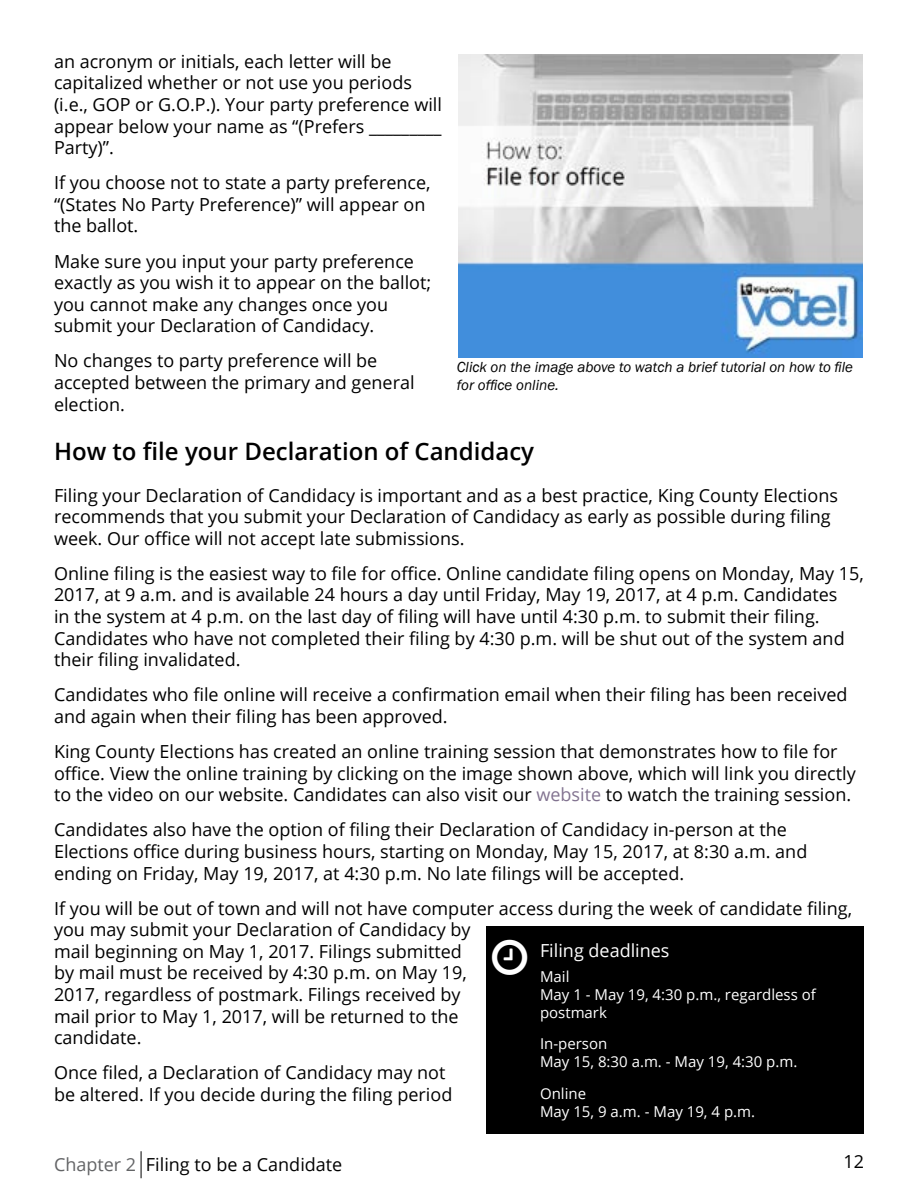
<style>
.page{position:relative;width:918px;height:1188px;background:#fff}
.page>*{position:absolute;margin:0;border:0;box-sizing:border-box;transform-origin:0 0}
.t1{font:600 24px "Open Sans";color:#000}
.t2{font:18px/21.6px "Open Sans";color:#000}
.t3{font:18px "Open Sans";color:#fff}
.t4{font:15px/18px "Open Sans";color:#fff}
.t5{font:italic 15px/18px "Franklin Gothic";color:#000}
.s1{color:#827390}
.s2{color:#636466}
</style>
<div class="page">
<svg style="left:141px;top:1151px;width:1px;height:27px"></svg>
<div style="left:486px;top:926px;width:378px;height:208px;background:#000"></div>
<img style="left:458px;top:54px;width:405px;height:304px">
<p class="t2" style="left:54px;top:50px;width:390px">an acronym or initials, each letter will be capitalized whether or not use you periods (i.e., GOP or G.O.P.). Your party preference will appear below your name as “(Prefers _________ Party)”.</p>
<p class="t2" style="left:54px;top:171px;width:378px">If you choose not to state a party preference, “(States No Party Preference)” will appear on the ballot.</p>
<p class="t2" style="left:54px;top:250px;width:379px">Make sure you input your party preference exactly as you wish it to appear on the ballot; you cannot make any changes once you submit your Declaration of Candidacy.</p>
<p class="t2" style="left:54px;top:350px;width:362px">No changes to party preference will be accepted between the primary and general election.</p>
<h1 class="t1" style="left:54px;top:435px;width:482px">How to file your Declaration of Candidacy</h1>
<p class="t2" style="left:54px;top:484px;width:786px">Filing your Declaration of Candidacy is important and as a best practice, King County Elections recommends that you submit your Declaration of Candidacy as early as possible during filing week. Our office will not accept late submissions.</p>
<p class="t2" style="left:54px;top:562px;width:811px">Online filing is the easiest way to file for office. Online candidate filing opens on Monday, May 15, 2017, at 9 a.m. and is available 24 hours a day until Friday, May 19, 2017, at 4 p.m. Candidates<br>in the system at 4 p.m. on the last day of filing will have until 4:30 p.m. to submit their filing.<br>Candidates who have not completed their filing by 4:30 p.m. will be shut out of the system and their filing invalidated.</p>
<p class="t2" style="left:54px;top:684px;width:795px">Candidates who file online will receive a confirmation email when their filing has been received and again when their filing has been approved.</p>
<p class="t2" style="left:54px;top:740px;width:803px">King County Elections has created an online training session that demonstrates how to file for office. View the online training by clicking on the image shown above, which will link you directly to the video on our website. Candidates can also visit our <span class="s1">website</span> to watch the training session.</p>
<p class="t2" style="left:54px;top:819px;width:755px">Candidates also have the option of filing their Declaration of Candidacy in-person at the<br>Elections office during business hours, starting on Monday, May 15, 2017, at 8:30 a.m. and ending on Friday, May 19, 2017, at 4:30 p.m. No late filings will be accepted.</p>
<p class="t2" style="left:54px;top:897px;width:800px">If you will be out of town and will not have computer access during the week of candidate filing, you may submit your Declaration of Candidacy by<br>mail beginning on May 1, 2017. Filings submitted<br>by mail must be received by 4:30 p.m. on May 19,<br>2017, regardless of postmark. Filings received by<br>mail prior to May 1, 2017, will be returned to the<br>candidate.</p>
<p class="t2" style="left:54px;top:1062px;width:400px">Once filed, a Declaration of Candidacy may not be altered. If you decide during the filing period</p>
<p class="t5" style="left:457px;top:359px;width:398px">Click on the image above to watch a brief tutorial on how to file for office online.</p>
<p class="t3" style="left:540px;top:938px;width:131px">Filing deadlines</p>
<p class="t4" style="left:540px;top:967px;width:277px">Mail<br>May 1 - May 19, 4:30 p.m., regardless of postmark</p>
<p class="t4" style="left:540px;top:1035px;width:259px">In-person<br>May 15, 8:30 a.m. - May 19, 4:30 p.m.</p>
<p class="t4" style="left:540px;top:1084px;width:217px">Online<br>May 15, 9 a.m. - May 19, 4 p.m.</p>
<p class="t2" style="left:54px;top:1153px;width:290px"><span class="s2">Chapter 2</span> Filing to be a Candidate</p>
<p class="t2" style="left:843px;top:1150px;width:22px">12</p>
</div>
